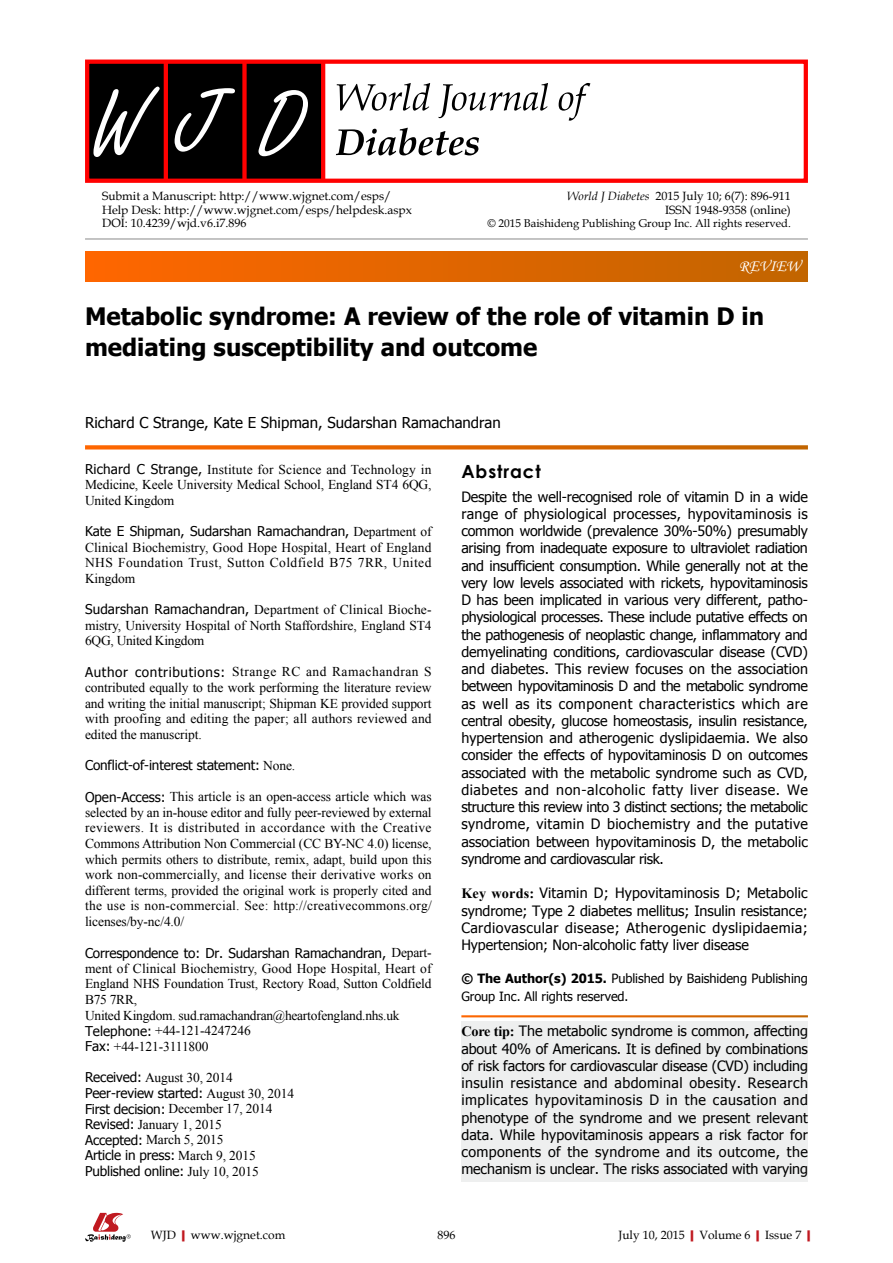
<style>
.page{position:relative;width:893px;height:1263px;background:#fff}
.page>*{position:absolute;margin:0;border:0;box-sizing:border-box;transform-origin:0 0}
.t1{font:700 24px/31.5px "Tahoma";color:#000}
.t2{font:700 18px "Century Gothic";letter-spacing:.05em;color:#000}
.t3{font:16.5px "Monotype Corsiva";color:#fff}
.t4{font:15px "Tahoma";color:#000}
.t5{font:14.25px/17.2px "Tahoma";letter-spacing:-.005em;color:#000;text-align:justify}
.t6{font:13.5px/15.6px "Times New Roman";letter-spacing:-.01em;color:#000;text-align:justify}
.t7{font:13.5px/15.6px "Tahoma";letter-spacing:-.01em;color:#000}
.t8{font:12.75px/17.2px "Tahoma";letter-spacing:-.005em;color:#000}
.t9{font:12px/13.5px "Book Antiqua";color:#000}
.t10{font:11.25px "Book Antiqua";color:#000}
.s1{font-style:italic}
.s2{font-family:"Tahoma"}
.s3{font-family:"Times New Roman"}
.s4{font-family:"Times New Roman";font-weight:700}
.s5{font-weight:700}
.s6{font-weight:700;color:#c01920}
</style>
<div class="page">
<div style="left:461px;top:1021px;width:347px;height:161px;background:#eeefef"></div>
<div style="left:85px;top:252px;width:723px;height:29px;background:linear-gradient(to right,#f60,#c16500)"></div>
<hr style="left:85px;top:239px;width:723px;height:1px;background:#898989">
<svg style="left:85px;top:445px;width:723px;height:4px;background:#e26f11"></svg>
<svg style="left:85px;top:1213px;width:46px;height:29px"></svg>
<div style="left:87px;top:61px;width:236px;height:121px;background:#000"></div>
<hr style="left:164px;top:61px;width:4px;height:121px;background:#f00">
<div style="left:242px;top:61px;width:5px;height:121px;background:#f00"></div>
<hr style="left:321px;top:61px;width:4px;height:121px;background:#f00">
<div style="left:85px;top:60px;width:723px;height:123px;border:4px solid #f00"></div>
<svg style="left:258px;top:90px;width:50px;height:66px"></svg>
<svg style="left:175px;top:88px;width:60px;height:64px"></svg>
<svg style="left:93px;top:87px;width:67px;height:70px"></svg>
<svg style="left:337px;top:83px;width:253px;height:38px"></svg>
<svg style="left:336px;top:128px;width:143px;height:27px"></svg>
<p class="t9" style="left:102px;top:189px;width:311px">Submit a Manuscript: http://www.wjgnet.com/esps/<br>Help Desk: http://www.wjgnet.com/esps/helpdesk.aspx<br>DOI: 10.4239/wjd.v6.i7.896</p>
<p class="t9" style="left:567px;top:189px;width:225px;text-align:right"><span class="s1">World J Diabetes</span> 2015 July 10; 6(7): 896-911<br>ISSN 1948-9358 (online)</p>
<p class="t10" style="left:487px;top:215px;width:305px">© 2015 Baishideng Publishing Group Inc. All rights reserved.</p>
<p class="t3" style="left:739px;top:256px;width:63px">REVIEW</p>
<p class="t1" style="left:85px;top:299px;width:681px">Metabolic syndrome: A review of the role of vitamin D in mediating susceptibility and outcome</p>
<p class="t4" style="left:85px;top:413px;width:417px">Richard C Strange, Kate E Shipman, Sudarshan Ramachandran</p>
<p class="t6" style="left:85px;top:461px;width:348px"><span class="s2">Richard C Strange,</span> Institute for Science and Technology in Medicine, Keele University Medical School, England ST4 6QG, United Kingdom</p>
<p class="t6" style="left:85px;top:524px;width:348px"><span class="s2">Kate E Shipman, Sudarshan Ramachandran,</span> Department of Clinical Biochemistry, Good Hope Hospital, Heart of England NHS Foundation Trust, Sutton Coldfield B75 7RR, United Kingdom</p>
<p class="t6" style="left:85px;top:601px;width:348px"><span class="s2">Sudarshan Ramachandran,</span> Department of Clinical Bioche&shy;mistry, University Hospital of North Staffordshire, England ST4<br>6QG, United Kingdom</p>
<p class="t6" style="left:85px;top:664px;width:348px"><span class="s2">Author contributions:</span> Strange RC and Ramachandran S contributed equally to the work performing the literature review and writing the initial manuscript; Shipman KE provided support with proofing and editing the paper; all authors reviewed and edited the manuscript.</p>
<p class="t7" style="left:85px;top:757px;width:212px">Conflict-of-interest statement: <span class="s3">None.</span></p>
<p class="t6" style="left:85px;top:789px;width:348px"><span class="s2">Open-Access:</span> This article is an open-access article which was selected by an in-house editor and fully peer-reviewed by external reviewers. It is distributed in accordance with the Creative Commons Attribution Non Commercial (CC BY-NC 4.0) license, which permits others to distribute, remix, adapt, build upon this work non-commercially, and license their derivative works on different terms, provided the original work is properly cited and the use is non-commercial. See: http://creativecommons.org/ licenses/by-nc/4.0/</p>
<p class="t6" style="left:85px;top:945px;width:348px;text-align:left"><span class="s2">Correspondence to: Dr. Sudarshan Ramachandran,</span> Depart&shy;ment of Clinical Biochemistry, Good Hope Hospital, Heart of England NHS Foundation Trust, Rectory Road, Sutton Coldfield B75 7RR,<br>United Kingdom. sud.ramachandran@heartofengland.nhs.uk <span class="s2">Telephone:</span> +44-121-4247246<br><span class="s2">Fax:</span> +44-121-3111800</p>
<p class="t7" style="left:85px;top:1069px;width:211px">Received: <span class="s3">August 30, 2014<br></span>Peer-review started: <span class="s3">August 30, 2014<br></span>First decision: <span class="s3">December 17, 2014<br></span>Revised: <span class="s3">January 1, 2015<br></span>Accepted: <span class="s3">March 5, 2015<br></span>Article in press: <span class="s3">March 9, 2015<br></span>Published online: <span class="s3">July 10, 2015</span></p>
<p class="t2" style="left:461px;top:457px;width:81px">Abstract</p>
<p class="t5" style="left:461px;top:487px;width:348px">Despite the well-recognised role of vitamin D in a wide range of physiological processes, hypovitaminosis is common worldwide (prevalence 30%-50%) presumably arising from inadequate exposure to ultraviolet radiation and insufficient consumption. While generally not at the very low levels associated with rickets, hypovitaminosis D has been implicated in various very different, patho&shy;physiological processes. These include putative effects on the pathogenesis of neoplastic change, inflammatory and demyelinating conditions, cardiovascular disease (CVD) and diabetes. This review focuses on the association between hypovitaminosis D and the metabolic syndrome as well as its component characteristics which are central obesity, glucose homeostasis, insulin resistance, hypertension and atherogenic dyslipidaemia. We also consider the effects of hypovitaminosis D on outcomes associated with the metabolic syndrome such as CVD, diabetes and non-alcoholic fatty liver disease. We structure this review into 3 distinct sections; the metabolic syndrome, vitamin D biochemistry and the putative association between hypovitaminosis D, the metabolic syndrome and cardiovascular risk.</p>
<p class="t5" style="left:461px;top:884px;width:348px"><span class="s4">Key words:</span> Vitamin D; Hypovitaminosis D; Metabolic syndrome; Type 2 diabetes mellitus; Insulin resistance; Cardiovascular disease; Atherogenic dyslipidaemia; Hypertension; Non-alcoholic fatty liver disease</p>
<p class="t8" style="left:461px;top:969px;width:348px"><span class="s5">© The Author(s) 2015.</span> Published by Baishideng Publishing<br>Group Inc. All rights reserved.</p>
<p class="t5" style="left:461px;top:1022px;width:348px"><span class="s4">Core tip:</span> The metabolic syndrome is common, affecting about 40% of Americans. It is defined by combinations of risk factors for cardiovascular disease (CVD) including insulin resistance and abdominal obesity. Research implicates hypovitaminosis D in the causation and phenotype of the syndrome and we present relevant data. While hypovitaminosis appears a risk factor for components of the syndrome and its outcome, the mechanism is unclear. The risks associated with varying</p>
<p class="t9" style="left:151px;top:1227px;width:136px">WJD<span class="s6">|</span>www.wjgnet.com</p>
<p class="t9" style="left:437px;top:1227px;width:19px">896</p>
<p class="t9" style="left:618px;top:1227px;width:199px">July 10, 2015<span class="s6">|</span>Volume 6<span class="s6">|</span>Issue 7<span class="s6">|</span></p>
</div>
